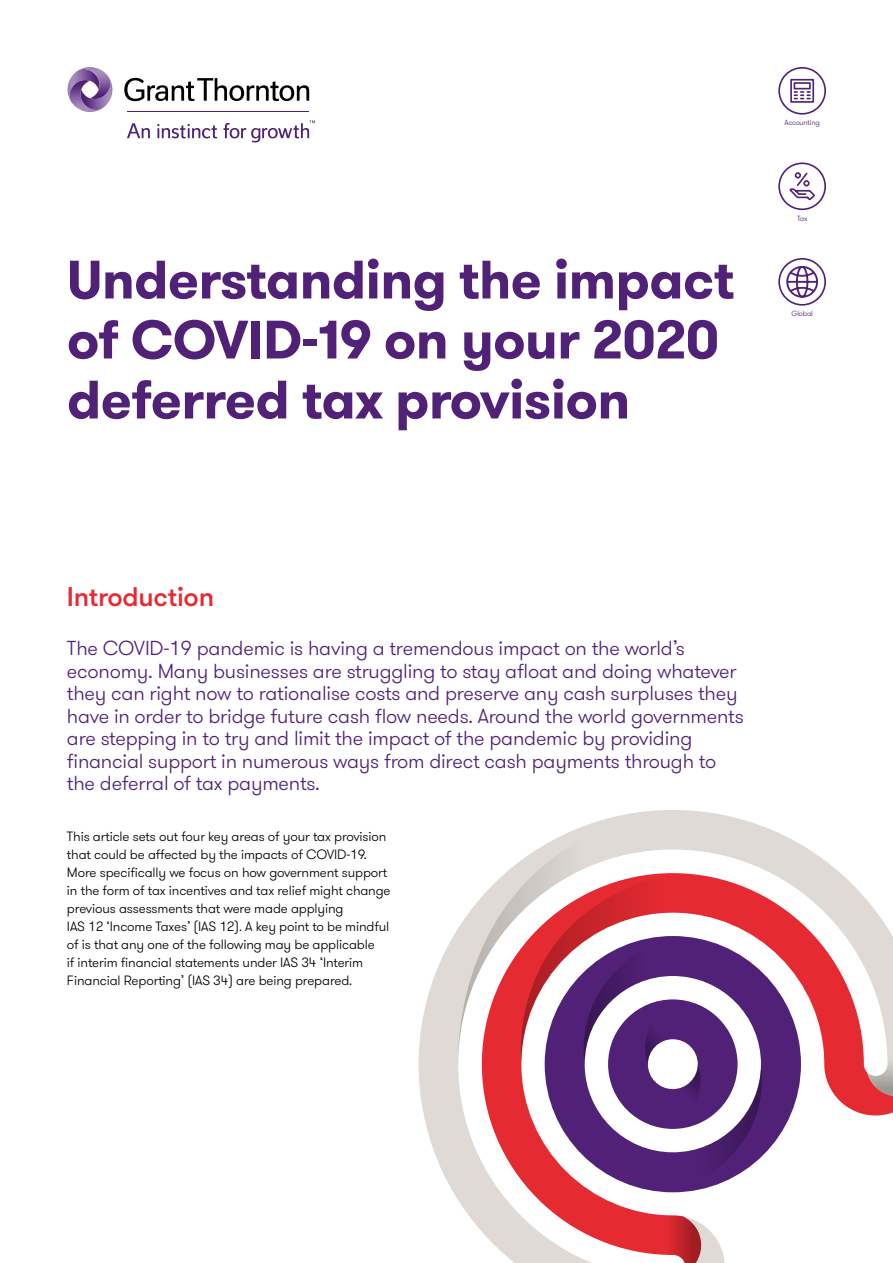
<style>
.page{position:relative;width:893px;height:1263px;background:#fff}
.page>*{position:absolute;margin:0;border:0;box-sizing:border-box;transform-origin:0 0}
.t1{font:700 54px/60px "GT Walsheim Pro";letter-spacing:-.01em;color:#512178}
.t2{font:500 27px "GT Walsheim Pro";letter-spacing:-.01em;color:#e62a32}
.t3{font:300 20.25px/22.5px "GT Walsheim Pro";letter-spacing:-.01em;color:#512178}
.t4{font:300 13.5px/18px "GT Walsheim Pro";letter-spacing:-.01em;color:#000}
.t5{font:300 7.5px "GT Walsheim Pro";letter-spacing:-.03em;color:#512178}
</style>
<div class="page">
<svg style="left:124px;top:78px;width:185px;height:23px"></svg>
<svg style="left:127px;top:123px;width:23px;height:15px"></svg>
<svg style="left:157px;top:124px;width:60px;height:14px"></svg>
<svg style="left:224px;top:120px;width:91px;height:22px"></svg>
<hr style="left:128px;top:112px;width:181px;height:1px;background:#512178">
<svg style="left:67px;top:67px;width:46px;height:45px"></svg>
<svg style="left:419px;top:810px;width:474px;height:453px"></svg>
<svg style="left:663px;top:1215px;width:38px;height:48px;background:#cb4b50"></svg>
<svg style="left:867px;top:1051px;width:26px;height:45px"></svg>
<svg style="left:762px;top:936px;width:39px;height:256px"></svg>
<svg style="left:458px;top:810px;width:215px;height:254px"></svg>
<svg style="left:521px;top:873px;width:241px;height:319px"></svg>
<svg style="left:778px;top:67px;width:48px;height:48px"></svg>
<svg style="left:778px;top:258px;width:48px;height:48px"></svg>
<svg style="left:778px;top:162px;width:48px;height:48px"></svg>
<h1 class="t1" style="left:67px;top:250px;width:669px">Understanding the impact of COVID-19 on your 2020 deferred tax provision</h1>
<p class="t5" style="left:785px;top:118px;width:37px">Accounting</p>
<p class="t5" style="left:797px;top:213px;width:12px">Tax</p>
<p class="t5" style="left:791px;top:309px;width:23px">Global</p>
<h2 class="t2" style="left:67px;top:580px;width:149px">Introduction</h2>
<p class="t3" style="left:67px;top:637px;width:678px">The COVID-19 pandemic is having a tremendous impact on the world’s economy. Many businesses are struggling to stay afloat and doing whatever they can right now to rationalise costs and preserve any cash surpluses they have in order to bridge future cash flow needs. Around the world governments are stepping in to try and limit the impact of the pandemic by providing financial support in numerous ways from direct cash payments through to the deferral of tax payments.</p>
<p class="t4" style="left:67px;top:828px;width:325px">This article sets out four key areas of your tax provision that could be affected by the impacts of COVID-19.<br>More specifically we focus on how government support in the form of tax incentives and tax relief might change previous assessments that were made applying<br>IAS 12 ‘Income Taxes’ (IAS 12). A key point to be mindful of is that any one of the following may be applicable<br>if interim financial statements under IAS 34 ‘Interim Financial Reporting’ (IAS 34) are being prepared.</p>
</div>
